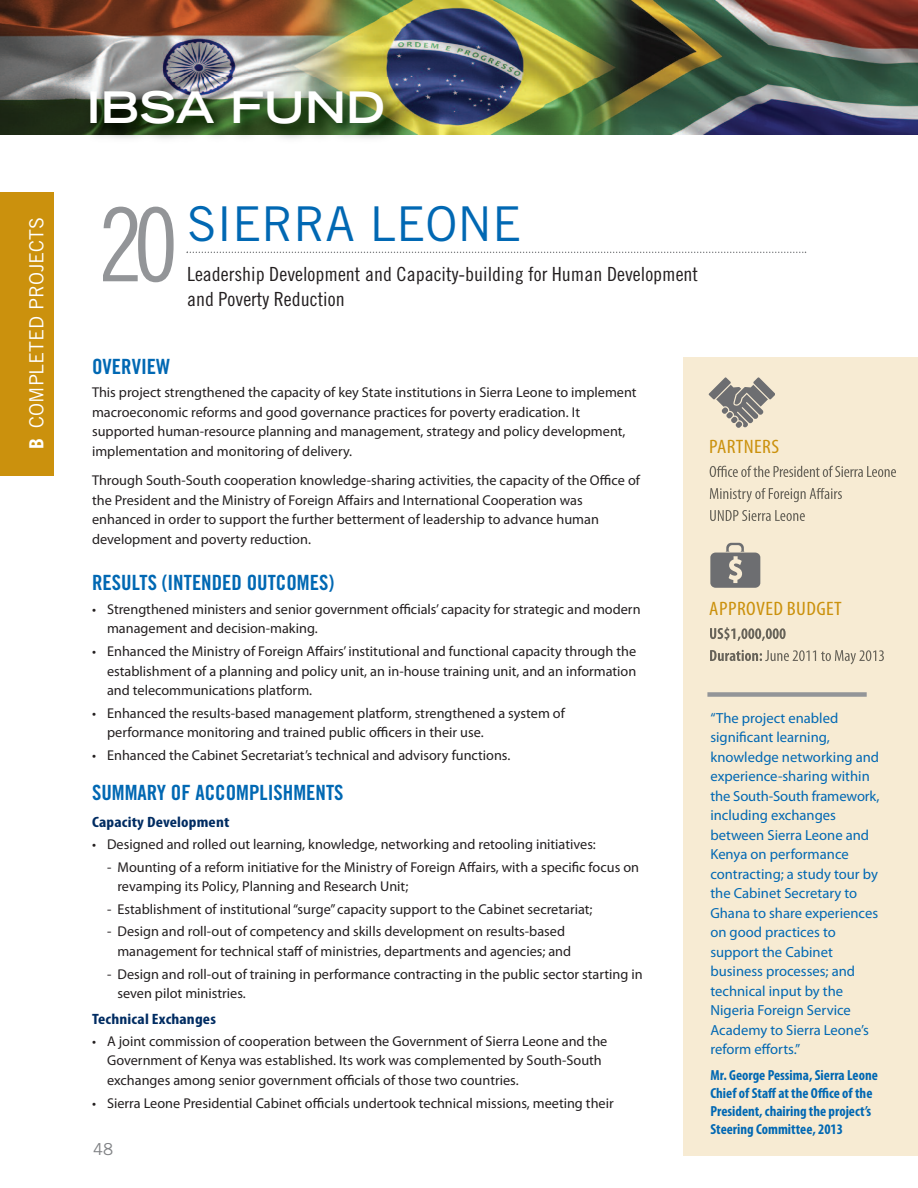
<style>
.page{position:relative;width:918px;height:1188px;background:#fff}
.page>*{position:absolute;margin:0;border:0;box-sizing:border-box;transform-origin:0 0}
.t1{font:102px "Trade Gothic Cond Eighteen";color:#939598}
.t2{font:48px "Trade Gothic";color:#0168b3}
.t3{font:700 expanded 43.5px "Trade Gothic LH";color:#fff}
.t4{font:21px "Trade Gothic Bold Cond Twenty";color:#0168b3}
.t5{font:19.5px/25.5px "Trade Gothic Cond Eighteen";color:#231f20;scale:1.04 1}
.t6{font:condensed 19.5px "Myriad Pro";letter-spacing:.02em;color:#cb910d;scale:1.1 1}
.t7{font:19.5px "Trade Gothic";color:#fff}
.t8{font:16.5px "Trade Gothic";color:#808285}
.t9{font:700 condensed 15px "Myriad Pro";letter-spacing:.01em;color:#002c62;scale:1.15 1}
.t10{font:14.7px/19.5px "Myriad Pro";color:#0168b3}
.t11{font:700 condensed 14.7px/18px "Myriad Pro";color:#0168b3}
.t12{font:14.25px/19.5px "Myriad Pro";color:#231f20}
.s1{font-weight:700}
</style>
<div class="page">
<div style="left:0;top:192px;width:54px;height:284px;background:#cb910d"></div>
<div style="left:683px;top:357px;width:235px;height:799px;background:#f7ebd3"></div>
<svg style="left:187px;top:252px;width:619px;height:1px"></svg>
<svg style="left:710px;top:466px;width:83px;height:11px"></svg>
<svg style="left:710px;top:488px;width:89px;height:14px"></svg>
<svg style="left:710px;top:510px;width:95px;height:11px"></svg>
<svg style="left:709px;top:377px;width:65px;height:51px"></svg>
<svg style="left:710px;top:543px;width:50px;height:45px"></svg>
<svg style="left:710px;top:627px;width:76px;height:14px"></svg>
<svg style="left:710px;top:650px;width:166px;height:14px"></svg>
<img style="left:0;top:0;width:918px;height:134px">
<img style="left:76px;top:78px;width:363px;height:61px">
<div style="left:707px;top:692px;width:160px;height:5px;background:#939598"></div>
<h3 class="t7" style="left:29px;top:449px;width:234px;rotate:-90deg"><span class="s1">B</span> COMPLETED PROJECTS</h3>
<h3 class="t3" style="left:87px;top:91px;width:300px">IBSA FUND</h3>
<h1 class="t1" style="left:98px;top:208px;width:82px">20</h1>
<h2 class="t2" style="left:187px;top:206px;width:336px">SIERRA LEONE</h2>
<h3 class="t5" style="left:187px;top:263px;width:493px">Leadership Development and Capacity-building for Human Development and Poverty Reduction</h3>
<h3 class="t4" style="left:92px;top:358px;width:80px">OVERVIEW</h3>
<p class="t12" style="left:92px;top:384px;width:546px">This project strengthened the capacity of key State institutions in Sierra Leone to implement macroeconomic reforms and good governance practices for poverty eradication. It supported human-resource planning and management, strategy and policy development, implementation and monitoring of delivery.</p>
<p class="t12" style="left:92px;top:472px;width:549px">Through South-South cooperation knowledge-sharing activities, the capacity of the Office of the President and the Ministry of Foreign Affairs and International Cooperation was enhanced in order to support the further betterment of leadership to advance human development and poverty reduction.</p>
<h3 class="t4" style="left:92px;top:575px;width:244px">RESULTS (INTENDED OUTCOMES)</h3>
<p class="t12" style="left:107px;top:601px;width:535px;text-indent:-15px">• Strengthened ministers and senior government officials’ capacity for strategic and modern management and decision-making.</p>
<p class="t12" style="left:107px;top:643px;width:531px;text-align:justify;text-indent:-15px">• Enhanced the Ministry of Foreign Affairs’ institutional and functional capacity through the establishment of a planning and policy unit, an in-house training unit, and an information and telecommunications platform.</p>
<p class="t12" style="left:107px;top:704px;width:459px;text-indent:-15px">• Enhanced the results-based management platform, strengthened a system of performance monitoring and trained public officers in their use.</p>
<p class="t12" style="left:92px;top:747px;width:420px">• Enhanced the Cabinet Secretariat’s technical and advisory functions.</p>
<h3 class="t4" style="left:92px;top:785px;width:253px">SUMMARY OF ACCOMPLISHMENTS</h3>
<p class="t9" style="left:92px;top:817px;width:121px">Capacity Development</p>
<p class="t12" style="left:92px;top:835px;width:505px">• Designed and rolled out learning, knowledge, networking and retooling initiatives:</p>
<p class="t12" style="left:117px;top:858px;width:523px;text-indent:-10px">- Mounting of a reform initiative for the Ministry of Foreign Affairs, with a specific focus on revamping its Policy, Planning and Research Unit;</p>
<p class="t12" style="left:107px;top:900px;width:487px">- Establishment of institutional“surge” capacity support to the Cabinet secretariat;</p>
<p class="t12" style="left:117px;top:923px;width:455px;text-indent:-10px">- Design and roll-out of competency and skills development on results-based management for technical staff of ministries, departments and agencies; and</p>
<p class="t12" style="left:117px;top:965px;width:527px;text-indent:-10px">- Design and roll-out of training in performance contracting in the public sector starting in seven pilot ministries.</p>
<p class="t9" style="left:92px;top:1014px;width:109px">Technical Exchanges</p>
<p class="t12" style="left:107px;top:1032px;width:502px;text-indent:-15px">• A joint commission of cooperation between the Government of Sierra Leone and the<br>Government of Kenya was established. Its work was complemented by South-South exchanges among senior government officials of those two countries.</p>
<p class="t12" style="left:92px;top:1094px;width:523px">• Sierra Leone Presidential Cabinet officials undertook technical missions, meeting their</p>
<p class="t8" style="left:93px;top:1143px;width:22px">48</p>
<h3 class="t6" style="left:709px;top:439px;width:65px">PARTNERS</h3>
<h3 class="t6" style="left:709px;top:601px;width:122px">APPROVED BUDGET</h3>
<p class="t10" style="left:710px;top:709px;width:171px">“The project enabled significant learning, knowledge networking and experience-sharing within the South-South framework, including exchanges between Sierra Leone and<br>Kenya on performance contracting; a study tour by the Cabinet Secretary to<br>Ghana to share experiences on good practices to support the Cabinet business processes; and technical input by the<br>Nigeria Foreign Service<br>Academy to Sierra Leone’s reform efforts.”</p>
<p class="t11" style="left:710px;top:1067px;width:169px">Mr. George Pessima, Sierra Leone<br>Chief of Staff at the Office of the<br>President, chairing the project’s<br>Steering Committee, 2013</p>
</div>
